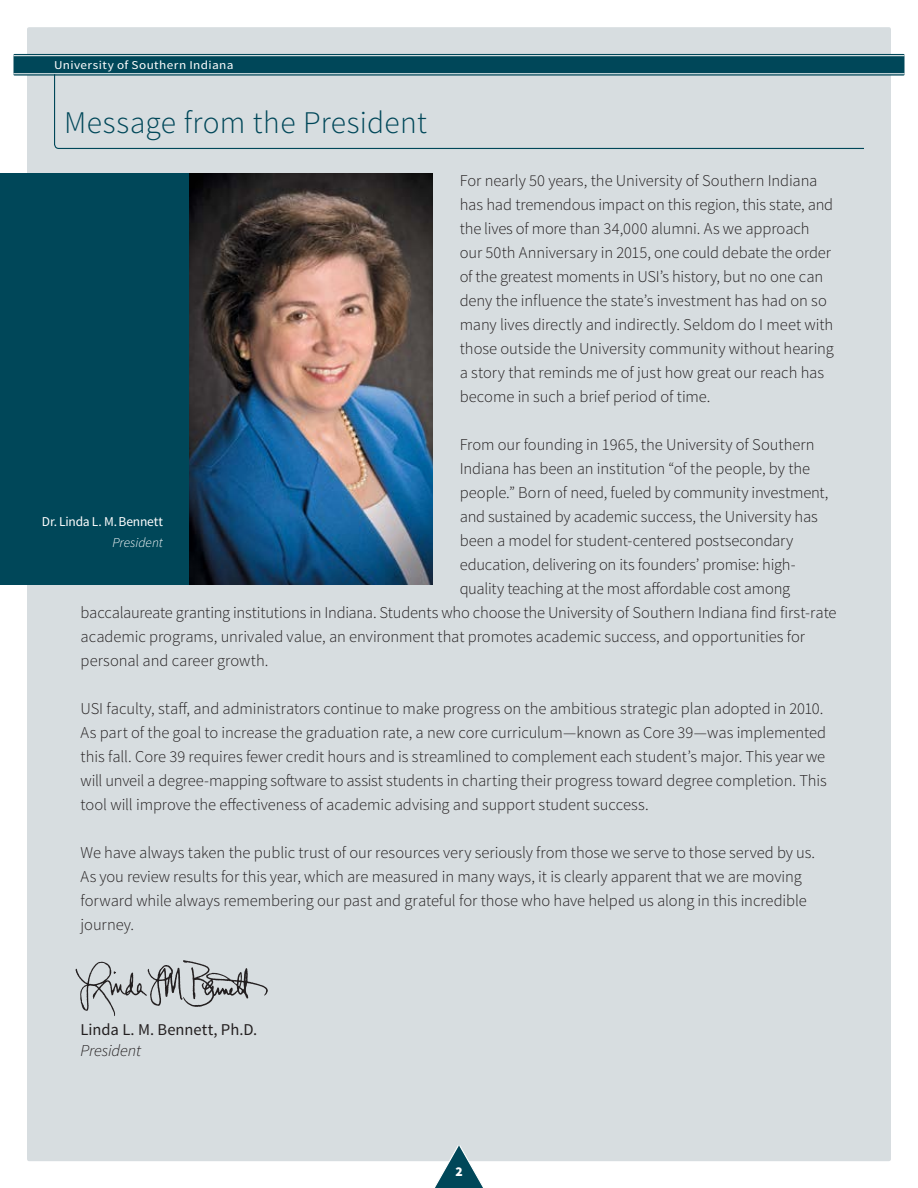
<style>
.page{position:relative;width:918px;height:1188px;background:#fff}
.page>*{position:absolute;margin:0;border:0;box-sizing:border-box;transform-origin:0 0}
.t1{font:300 31.5px "Source Sans Pro";letter-spacing:.01em;color:#004759}
.t2{font:300 16.5px/24px "Source Sans Pro";letter-spacing:-.005em;color:#231f20}
.t3{font:16.5px "Source Sans Pro";letter-spacing:-.005em;color:#231f20}
.t4{font:italic 300 16.5px "Source Sans Pro";letter-spacing:-.01em;color:#231f20}
.t5{font:13.5px "Source Sans Pro";letter-spacing:-.015em;color:#fff}
.t6{font:italic 300 13.5px "Source Sans Pro";color:#fff}
.t7{font:900 13.5px "Source Sans Pro";color:#fff}
.t8{font:12px "Source Sans Pro";letter-spacing:.03em;color:#fff;scale:1.1 1}
</style>
<div class="page">
<div style="left:27px;top:27px;width:864px;height:1134px;background:#d7dde0;border-radius:2px"></div>
<div style="left:14px;top:54px;width:891px;height:22px;background:#004759"></div>
<svg style="left:435px;top:1145px;width:48px;height:43px"></svg>
<hr style="left:13px;top:73px;width:892px;height:1px;background:#fff">
<hr style="left:13px;top:55px;width:892px;height:1px;background:#fff">
<svg style="left:53px;top:73px;width:812px;height:76px"></svg>
<img style="left:188px;top:173px;width:245px;height:411px">
<div style="left:0;top:173px;width:188px;height:411px;background:#004759"></div>
<svg style="left:75px;top:960px;width:193px;height:56px"></svg>
<p class="t8" style="left:54px;top:58px;width:165px">University of Southern Indiana</p>
<h1 class="t1" style="left:64px;top:103px;width:364px">Message from the President</h1>
<p class="t2" style="left:460px;top:169px;width:376px">For nearly 50 years, the University of Southern Indiana has had tremendous impact on this region, this state, and the lives of more than 34,000 alumni. As we approach our 50th Anniversary in 2015, one could debate the order of the greatest moments in USI’s history, but no one can deny the influence the state’s investment has had on so many lives directly and indirectly. Seldom do I meet with those outside the University community without hearing a story that reminds me of just how great our reach has become in such a brief period of time.</p>
<p class="t2" style="left:460px;top:433px;width:356px">From our founding in 1965, the University of Southern</p>
<p class="t2" style="left:460px;top:457px;width:352px">Indiana has been an institution “of the people, by the</p>
<p class="t2" style="left:460px;top:481px;width:370px">people.” Born of need, fueled by community investment,</p>
<p class="t2" style="left:460px;top:505px;width:360px">and sustained by academic success, the University has</p>
<p class="t2" style="left:460px;top:529px;width:335px">been a model for student-centered postsecondary</p>
<p class="t2" style="left:460px;top:553px;width:337px">education, delivering on its founders’ promise: high-</p>
<p class="t2" style="left:460px;top:577px;width:332px">quality teaching at the most affordable cost among</p>
<p class="t2" style="left:81px;top:601px;width:757px">baccalaureate granting institutions in Indiana. Students who choose the University of Southern Indiana find first-rate</p>
<p class="t2" style="left:81px;top:625px;width:726px">academic programs, unrivaled value, an environment that promotes academic success, and opportunities for</p>
<p class="t2" style="left:81px;top:649px;width:187px">personal and career growth.</p>
<p class="t2" style="left:81px;top:697px;width:748px">USI faculty, staff, and administrators continue to make progress on the ambitious strategic plan adopted in 2010.<br>As part of the goal to increase the graduation rate, a new core curriculum—known as Core 39—was implemented this fall. Core 39 requires fewer credit hours and is streamlined to complement each student’s major. This year we will unveil a degree-mapping software to assist students in charting their progress toward degree completion. This tool will improve the effectiveness of academic advising and support student success.</p>
<p class="t2" style="left:81px;top:841px;width:734px">We have always taken the public trust of our resources very seriously from those we serve to those served by us.<br>As you review results for this year, which are measured in many ways, it is clearly apparent that we are moving forward while always remembering our past and grateful for those who have helped us along in this incredible journey.</p>
<p class="t5" style="left:42px;top:513px;width:122px">Dr. Linda L. M. Bennett</p>
<p class="t6" style="left:112px;top:535px;width:52px">President</p>
<p class="t3" style="left:81px;top:1019px;width:178px">Linda L. M. Bennett, Ph.D.</p>
<p class="t4" style="left:81px;top:1041px;width:62px">President</p>
<p class="t7" style="left:455px;top:1163px;width:9px">2</p>
</div>
